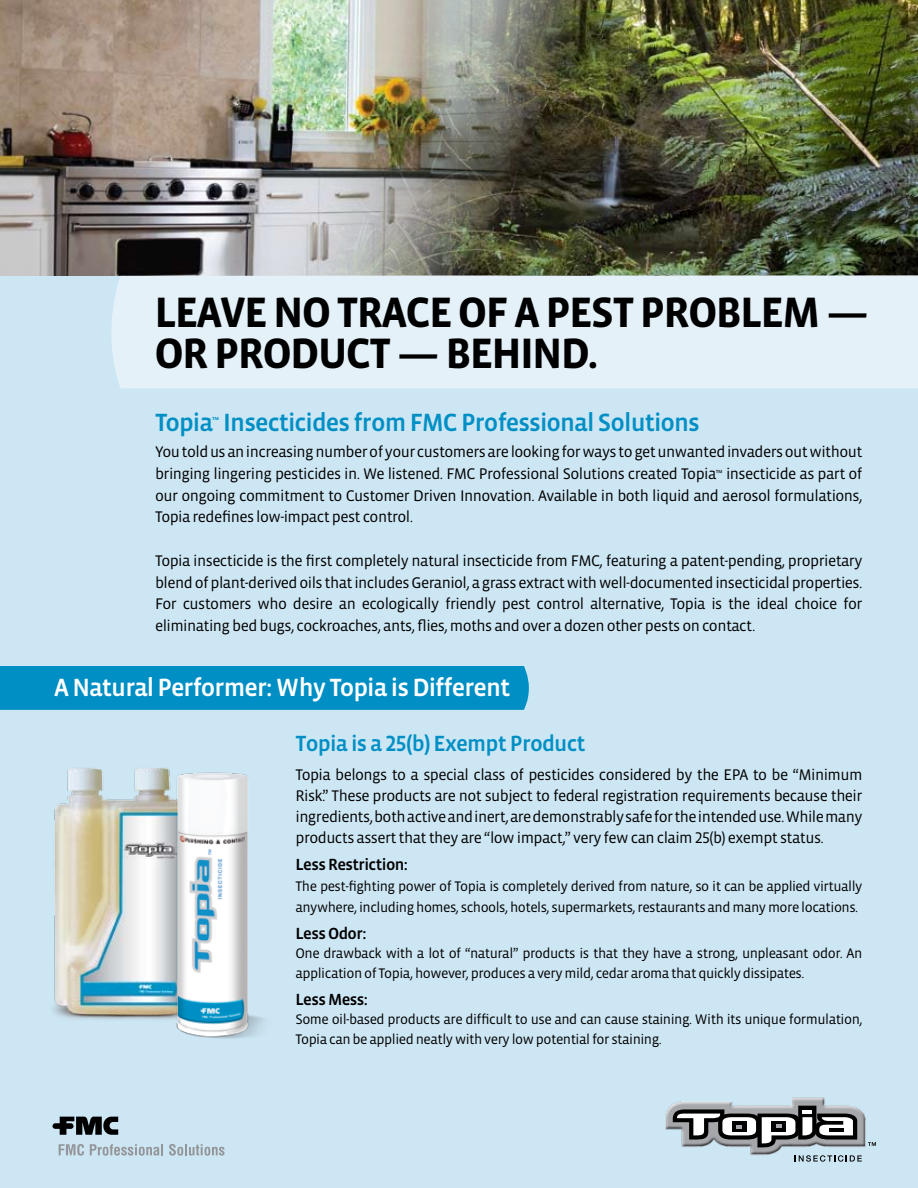
<style>
.page{position:relative;width:918px;height:1188px;background:#cde6f3}
.page>*{position:absolute;margin:0;border:0;box-sizing:border-box;transform-origin:0 0}
.t1{font:700 43.5px/40.5px "Vista Sans";letter-spacing:-.04em;color:#000}
.t2{font:25.5px "Vista Sans Med";letter-spacing:-.035em;color:#008fc5}
.t3{font:25.5px "Vista Sans Med";letter-spacing:-.035em;color:#fff}
.t4{font:22.5px "Vista Sans Med";letter-spacing:-.035em;color:#008fc5}
.t5{font:16.5px "Vista Sans Med";letter-spacing:-.035em;color:#000}
.t6{font:15.75px/21.8px "Vista Sans";letter-spacing:-.035em;color:#000;text-align:justify}
.t7{font:14.1px/19.5px "Vista Sans";letter-spacing:-.035em;color:#000}
.t8{font:9px "Vista Sans Med";color:#008fc5}
.s1{font-family:"Vista Sans Alt Med"}
.s2{font-family:"Vista Sans Alt"}
</style>
<div class="page">
<img style="left:0;top:0;width:259px;height:275px">
<div style="left:111px;top:276px;width:807px;height:112px;background:#e4f1f8"></div>
<div style="left:0;top:666px;width:529px;height:44px;background:#008fc5"></div>
<svg style="left:59px;top:1144px;width:25px;height:12px"></svg>
<svg style="left:90px;top:1144px;width:73px;height:12px"></svg>
<svg style="left:169px;top:1144px;width:56px;height:12px"></svg>
<svg style="left:52px;top:1117px;width:66px;height:18px"></svg>
<img style="left:259px;top:0;width:659px;height:275px">
<img style="left:665px;top:1097px;width:201px;height:62px">
<svg style="left:673px;top:1106px;width:184px;height:41px"></svg>
<hr style="left:829px;top:1128px;width:14px;height:4px;background:#000">
<svg style="left:795px;top:1155px;width:67px;height:7px"></svg>
<svg style="left:868px;top:1142px;width:8px;height:4px"></svg>
<img style="left:53px;top:768px;width:115px;height:252px">
<img style="left:168px;top:769px;width:96px;height:270px">
<h1 class="t1" style="left:155px;top:293px;width:716px">LEAVE NO TRACE OF A PEST PROBLEM —<br>OR PRODUCT — BEHIND.</h1>
<h2 class="t2" style="left:155px;top:409px;width:546px">Topia Insecticides from FMC Professional Solutions</h2>
<p class="t8" style="left:212px;top:416px;width:9px">™</p>
<p class="t6" style="left:155px;top:441px;width:709px">You told us an increasing number of your customers are looking for ways to get unwanted invaders out without bringing lingering pesticides in. We listened. FMC Professional Solutions created Topia<sup>™</sup> insecticide as part of our ongoing commitment to Customer Driven Innovation. Available in both liquid and aerosol formulations, Topia redefines low-impact pest control.</p>
<p class="t6" style="left:155px;top:550px;width:709px">Topia insecticide is the first completely natural insecticide from FMC, featuring a patent-pending, proprietary blend of plant-derived oils that includes Geraniol, a grass extract with well-documented insecticidal properties.<br>For customers who desire an ecologically friendly pest control alternative, Topia is the ideal choice for eliminating bed bugs, cockroaches, ants, flies, moths and over a dozen other pests on contact.</p>
<h2 class="t3" style="left:54px;top:674px;width:458px">A Natural Performer: Why Topia is Different</h2>
<h3 class="t4" style="left:296px;top:732px;width:291px">Topia is a <span class="s1">25</span>(b) Exempt Product</h3>
<p class="t6" style="left:296px;top:764px;width:568px;line-height:21px">Topia belongs to a special class of pesticides considered by the EPA to be “Minimum Risk.” These products are not subject to federal registration requirements because their ingredients, both active and inert, are demonstrably safe for the intended use. While many products assert that they are “low impact,” very few can claim <span class="s2">25</span>(b) exempt status.</p>
<p class="t5" style="left:296px;top:856px;width:114px">Less Restriction:</p>
<p class="t7" style="left:296px;top:876px;width:568px;line-height:21px">The pest-fighting power of Topia is completely derived from nature, so it can be applied virtually anywhere, including homes, schools, hotels, supermarkets, restaurants and many more locations.</p>
<p class="t5" style="left:296px;top:925px;width:73px">Less Odor:</p>
<p class="t7" style="left:296px;top:944px;width:568px">One drawback with a lot of “natural” products is that they have a strong, unpleasant odor. An application of Topia, however, produces a very mild, cedar aroma that quickly dissipates.</p>
<p class="t5" style="left:296px;top:991px;width:74px">Less Mess:</p>
<p class="t7" style="left:296px;top:1010px;width:568px">Some oil-based products are difficult to use and can cause staining. With its unique formulation,<br>Topia can be applied neatly with very low potential for staining.</p>
</div>
